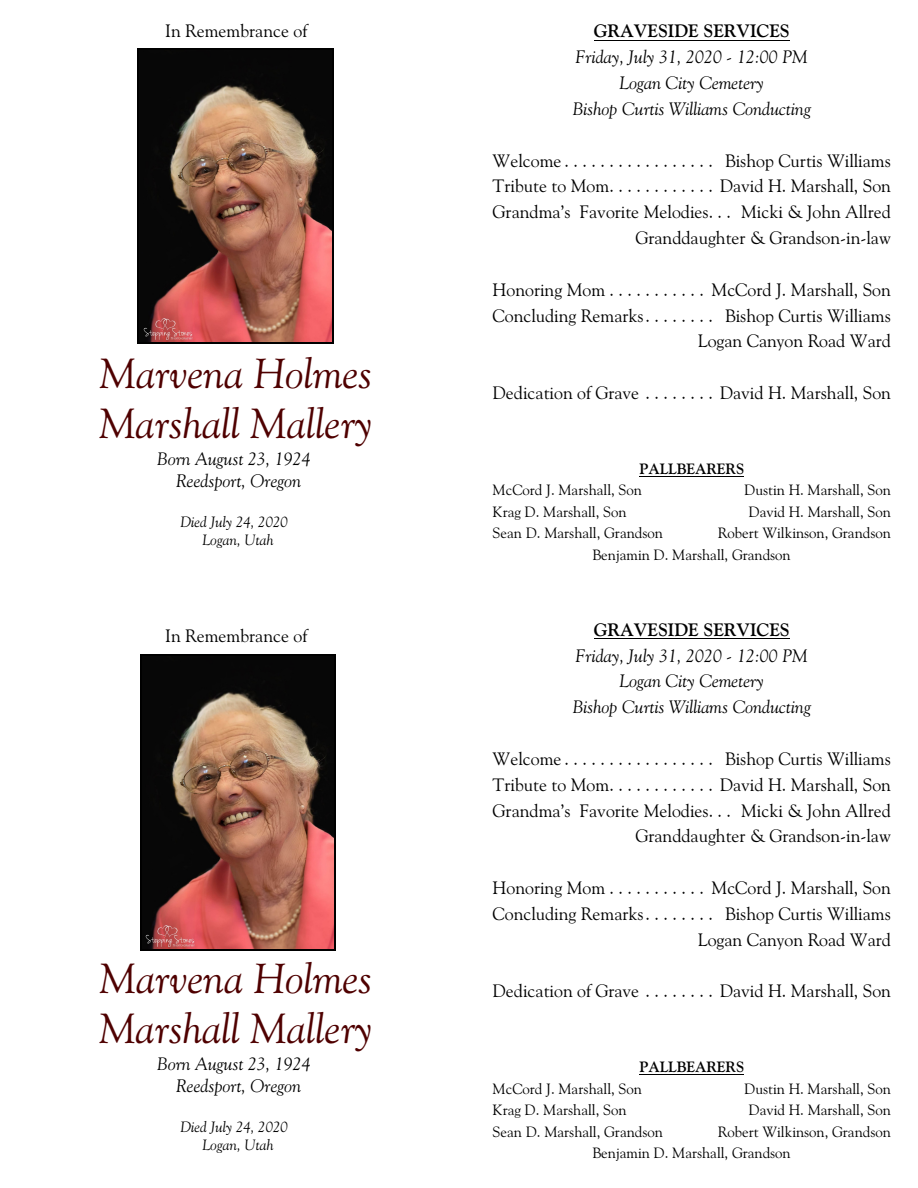
<style>
.page{position:relative;width:918px;height:1188px;background:#fff}
.page>*{position:absolute;margin:0;border:0;box-sizing:border-box;transform-origin:0 0}
.t1{font:italic 42px/50.2px "Goudy Old Style BT";color:#4f0000}
.t2{font:18px/25.8px "Goudy Old Style BT";color:#000;text-align:right}
.t3{font:italic 18px/25.8px "Goudy Old Style BT";color:#000;text-align:center}
.t4{font:700 18px "Goudy Old Style BT";color:#000}
.t5{font:15px/21.6px "Goudy Old Style BT";color:#000}
.t6{font:italic 15px/18px "Goudy Old Style BT";color:#000;text-align:center}
.t7{font:700 15px "Goudy Old Style BT";color:#000}
</style>
<div class="page">
<img style="left:139px;top:50px;width:193px;height:293px">
<hr style="left:138px;top:49px;width:1px;height:295px;background:#000">
<hr style="left:332px;top:49px;width:1px;height:295px;background:#000">
<hr style="left:138px;top:49px;width:195px;height:1px;background:#000">
<hr style="left:138px;top:343px;width:195px;height:1px;background:#000">
<img style="left:142px;top:656px;width:193px;height:293px">
<hr style="left:140px;top:655px;width:2px;height:295px;background:#000">
<hr style="left:335px;top:655px;width:1px;height:295px;background:#000">
<hr style="left:140px;top:655px;width:196px;height:1px;background:#000">
<hr style="left:140px;top:949px;width:196px;height:1px;background:#000">
<hr style="left:594px;top:40px;width:196px;height:1px;background:#000">
<hr style="left:639px;top:476px;width:105px;height:1px;background:#000">
<hr style="left:594px;top:638px;width:196px;height:1px;background:#000">
<hr style="left:639px;top:1074px;width:105px;height:1px;background:#000">
<p class="t2" style="left:165px;top:20px;width:144px">In Remembrance of</p>
<h1 class="t1" style="left:99px;top:352px;width:275px">Marvena Holmes<br>Marshall Mallery</h1>
<p class="t3" style="left:157px;top:450px;width:155px;line-height:21.6px">Born August 23, 1924<br>Reedsport, Oregon</p>
<p class="t6" style="left:180px;top:515px;width:109px">Died July 24, 2020<br>Logan, Utah</p>
<p class="t2" style="left:165px;top:624px;width:144px">In Remembrance of</p>
<h1 class="t1" style="left:99px;top:956px;width:275px">Marvena Holmes<br>Marshall Mallery</h1>
<p class="t3" style="left:157px;top:1054px;width:155px;line-height:21.6px">Born August 23, 1924<br>Reedsport, Oregon</p>
<p class="t6" style="left:180px;top:1119px;width:109px">Died July 24, 2020<br>Logan, Utah</p>
<p class="t4" style="left:594px;top:24px;width:198px">GRAVESIDE SERVICES</p>
<p class="t3" style="left:573px;top:46px;width:240px">Friday, July 31, 2020 - 12:00 PM<br>Logan City Cemetery<br>Bishop Curtis Williams Conducting</p>
<p class="t2" style="left:493px;top:149px;width:400px">Welcome . . . . . . . . . . . . . . . . . Bishop Curtis Williams Tribute to Mom. . . . . . . . . . . . David H. Marshall, Son Grandma’s Favorite Melodies. . . Micki &amp; John Allred Granddaughter &amp; Grandson-in-law</p>
<p class="t2" style="left:493px;top:278px;width:400px">Honoring Mom . . . . . . . . . . . McCord J. Marshall, Son<br>Concluding Remarks. . . . . . . . Bishop Curtis Williams<br>Logan Canyon Road Ward</p>
<p class="t2" style="left:493px;top:381px;width:400px">Dedication of Grave . . . . . . . . David H. Marshall, Son</p>
<p class="t7" style="left:639px;top:462px;width:106px">PALLBEARERS</p>
<p class="t5" style="left:493px;top:480px;width:151px">McCord J. Marshall, Son</p>
<p class="t5" style="left:744px;top:480px;width:148px">Dustin H. Marshall, Son</p>
<p class="t5" style="left:493px;top:502px;width:135px">Krag D. Marshall, Son</p>
<p class="t5" style="left:749px;top:502px;width:144px">David H. Marshall, Son</p>
<p class="t5" style="left:493px;top:523px;width:172px">Sean D. Marshall, Grandson</p>
<p class="t5" style="left:593px;top:523px;width:300px;text-indent:125px">Robert Wilkinson, Grandson<br>Benjamin D. Marshall, Grandson</p>
<p class="t4" style="left:594px;top:622px;width:198px">GRAVESIDE SERVICES</p>
<p class="t3" style="left:573px;top:644px;width:240px">Friday, July 31, 2020 - 12:00 PM<br>Logan City Cemetery<br>Bishop Curtis Williams Conducting</p>
<p class="t2" style="left:493px;top:747px;width:400px">Welcome . . . . . . . . . . . . . . . . . Bishop Curtis Williams Tribute to Mom. . . . . . . . . . . . David H. Marshall, Son Grandma’s Favorite Melodies. . . Micki &amp; John Allred Granddaughter &amp; Grandson-in-law</p>
<p class="t2" style="left:493px;top:876px;width:400px">Honoring Mom . . . . . . . . . . . McCord J. Marshall, Son<br>Concluding Remarks. . . . . . . . Bishop Curtis Williams<br>Logan Canyon Road Ward</p>
<p class="t2" style="left:493px;top:980px;width:400px">Dedication of Grave . . . . . . . . David H. Marshall, Son</p>
<p class="t7" style="left:639px;top:1061px;width:106px">PALLBEARERS</p>
<p class="t5" style="left:493px;top:1079px;width:151px">McCord J. Marshall, Son</p>
<p class="t5" style="left:744px;top:1079px;width:148px">Dustin H. Marshall, Son</p>
<p class="t5" style="left:493px;top:1100px;width:135px">Krag D. Marshall, Son</p>
<p class="t5" style="left:749px;top:1100px;width:144px">David H. Marshall, Son</p>
<p class="t5" style="left:493px;top:1122px;width:172px">Sean D. Marshall, Grandson</p>
<p class="t5" style="left:593px;top:1122px;width:300px;text-indent:125px">Robert Wilkinson, Grandson<br>Benjamin D. Marshall, Grandson</p>
</div>
